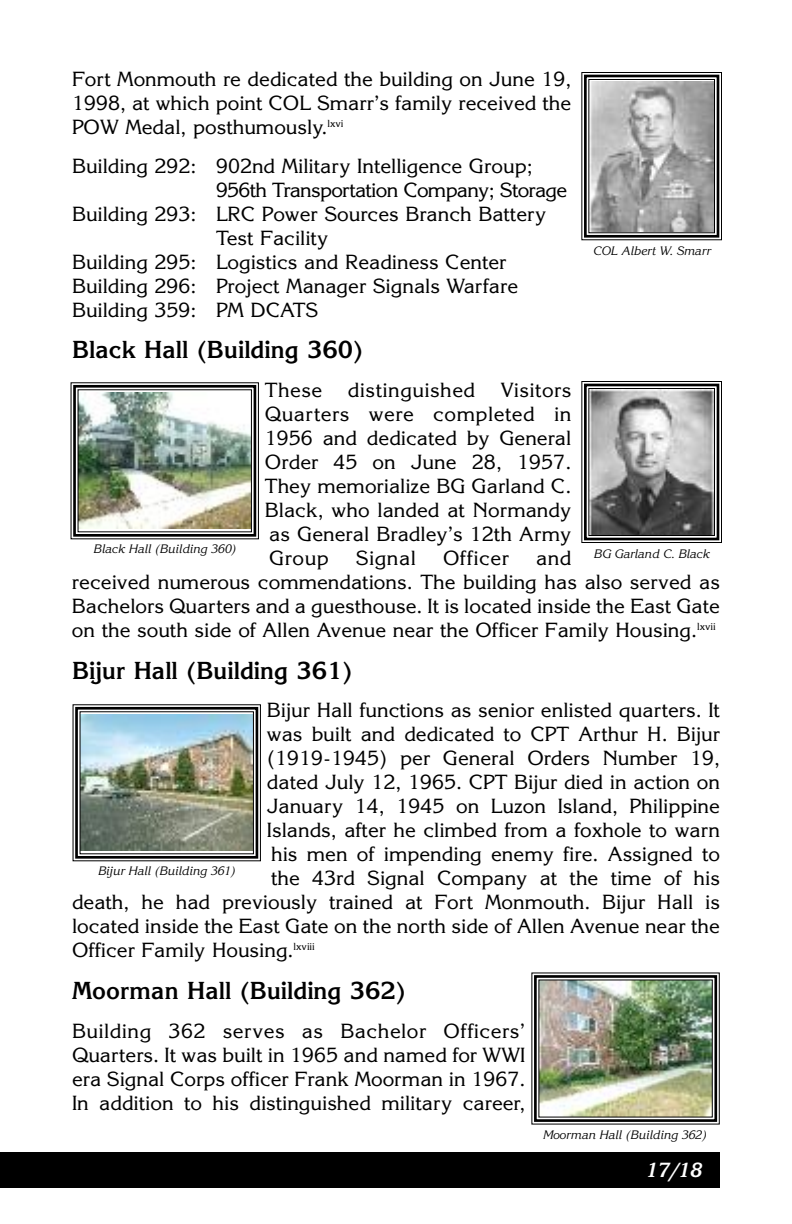
<style>
.page{position:relative;width:792px;height:1224px;background:#fff}
.page>*{position:absolute;margin:0;border:0;box-sizing:border-box;transform-origin:0 0}
.t1{font:700 24px "Korinna";color:#000}
.t2{font:20px/24px "Korinna";color:#000;text-align:justify}
.t3{font:20px "Korinna";letter-spacing:-.035em;color:#000}
.t4{font:20px "Korinna";letter-spacing:.025em;color:#000}
.t5{font:italic 700 20px "Korinna";color:#fff}
.t6{font:italic 12px "Korinna";color:#000}
.s1{color:#000}
</style>
<div class="page">
<div style="left:1px;top:1152px;width:719px;height:36px;background:#000"></div>
<img style="left:80px;top:393px;width:170px;height:136px">
<div style="left:73px;top:385px;width:183px;height:152px;border:3px solid #000"></div>
<div style="left:78px;top:389px;width:174px;height:143px;border:1px solid #000"></div>
<svg style="left:82px;top:714px;width:170px;height:1px"></svg>
<img style="left:82px;top:715px;width:170px;height:136px">
<div style="left:75px;top:707px;width:183px;height:152px;border:3px solid #000"></div>
<div style="left:80px;top:711px;width:174px;height:143px;border:1px solid #000"></div>
<img style="left:540px;top:981px;width:171px;height:135px">
<div style="left:534px;top:975px;width:183px;height:147px;border:3px solid #000"></div>
<img style="left:590px;top:390px;width:123px;height:144px">
<div style="left:581px;top:381px;width:141px;height:162px;border:1px solid #000"></div>
<div style="left:584px;top:384px;width:135px;height:156px;border:3px solid #000"></div>
<div style="left:588px;top:388px;width:127px;height:148px;border:1px solid #000"></div>
<img style="left:590px;top:81px;width:123px;height:150px">
<div style="left:581px;top:72px;width:141px;height:168px;border:1px solid #000"></div>
<div style="left:584px;top:75px;width:135px;height:163px;border:3px solid #000"></div>
<div style="left:588px;top:79px;width:127px;height:154px;border:1px solid #000"></div>
<p class="t2" style="left:72px;top:69px;width:501px">Fort Monmouth re dedicated the building on June 19, 1998, at which point COL Smarr’s family received the POW Medal, posthumously.<sup>lxvi</sup></p>
<p class="t2" style="left:72px;top:156px;width:462px">Building 292: 902nd Military Intelligence Group;</p>
<p class="t3" style="left:216px;top:183px;width:353px">956th Transportation Company; Storage</p>
<p class="t2" style="left:72px;top:204px;width:476px">Building 293: LRC Power Sources Branch Battery</p>
<p class="t2" style="left:216px;top:228px;width:114px">Test Facility</p>
<p class="t2" style="left:72px;top:252px;width:436px">Building 295: Logistics and Readiness Center</p>
<p class="t2" style="left:72px;top:276px;width:448px">Building 296: Project Manager Signals Warfare</p>
<p class="t2" style="left:72px;top:300px;width:248px">Building 359: PM DCATS</p>
<p class="t1" style="left:72px;top:341px;width:293px">Black Hall (Building 360)</p>
<p class="t2" style="left:265px;top:380px;width:59px">These</p>
<p class="t4" style="left:348px;top:383px;width:129px">distinguished</p>
<p class="t6" style="left:593px;top:246px;width:119px">COL Albert W. Smarr</p>
<p class="t2" style="left:265px;top:380px;width:308px;text-indent:236px">Visitors Quarters were completed in 1956 and dedicated by General Order 45 on June 28, 1957.<br>They memorialize BG Garland C.<br>Black, who landed at Normandy as General Bradley’s 12th Army Group</p>
<p class="t6" style="left:93px;top:545px;width:144px">Black Hall (Building 360)</p>
<p class="t6" style="left:594px;top:549px;width:118px">BG Garland C. Black</p>
<p class="t2" style="left:356px;top:548px;width:61px">Signal</p>
<p class="t4" style="left:443px;top:551px;width:67px">Officer</p>
<p class="t2" style="left:72px;top:548px;width:650px;text-align:left;text-indent:464px">and<br>received numerous commendations. The building has also served as Bachelors Quarters and a guesthouse. It is located inside the East Gate on the south side of Allen Avenue near the Officer Family Housing.<sup>lxvii</sup></p>
<p class="t1" style="left:72px;top:662px;width:282px">Bijur Hall (Building 361)</p>
<p class="t2" style="left:267px;top:700px;width:455px">Bijur Hall functions as senior enlisted quarters. It</p>
<p class="t2" style="left:267px;top:724px;width:455px">was built and dedicated to CPT Arthur H. Bijur</p>
<p class="t2" style="left:267px;top:748px;width:455px">(1919-1945) per General Orders Number 19,</p>
<p class="t2" style="left:267px;top:772px;width:455px">dated July 12, 1965. CPT Bijur died in action on</p>
<p class="t2" style="left:267px;top:796px;width:455px">January 14, 1945 on Luzon Island, Philippine</p>
<p class="t2" style="left:267px;top:820px;width:455px">Islands, after he climbed from a foxhole to warn</p>
<p class="t2" style="left:271px;top:844px;width:450px">his men of impending enemy fire. Assigned to</p>
<p class="t2" style="left:271px;top:868px;width:450px">the 43rd Signal Company at the time of his</p>
<p class="t2" style="left:72px;top:892px;width:650px">death, he had previously trained at Fort Monmouth. Bijur Hall is</p>
<p class="t2" style="left:72px;top:916px;width:650px">located inside the East Gate on the north side of Allen Avenue near the</p>
<p class="t2" style="left:72px;top:940px;width:244px">Officer Family Housing.<sup>lxviii</sup></p>
<p class="t1" style="left:72px;top:982px;width:336px">Moorman Hall (Building 362)</p>
<p class="t2" style="left:72px;top:1021px;width:455px">Building 362 serves as Bachelor Officers’ Quarters. It was built in 1965 and named for WWI era Signal Corps officer Frank Moorman in 1967.<br>In addition to his distinguished military career,</p>
<p class="t6" style="left:98px;top:867px;width:139px">Bijur Hall (Building 361)</p>
<p class="t6" style="left:543px;top:1131px;width:165px">Moorman Hall (Building 362)</p>
<p class="t5" style="left:645px;top:1163px;width:70px">17/18 <span class="s1">.</span></p>
</div>
